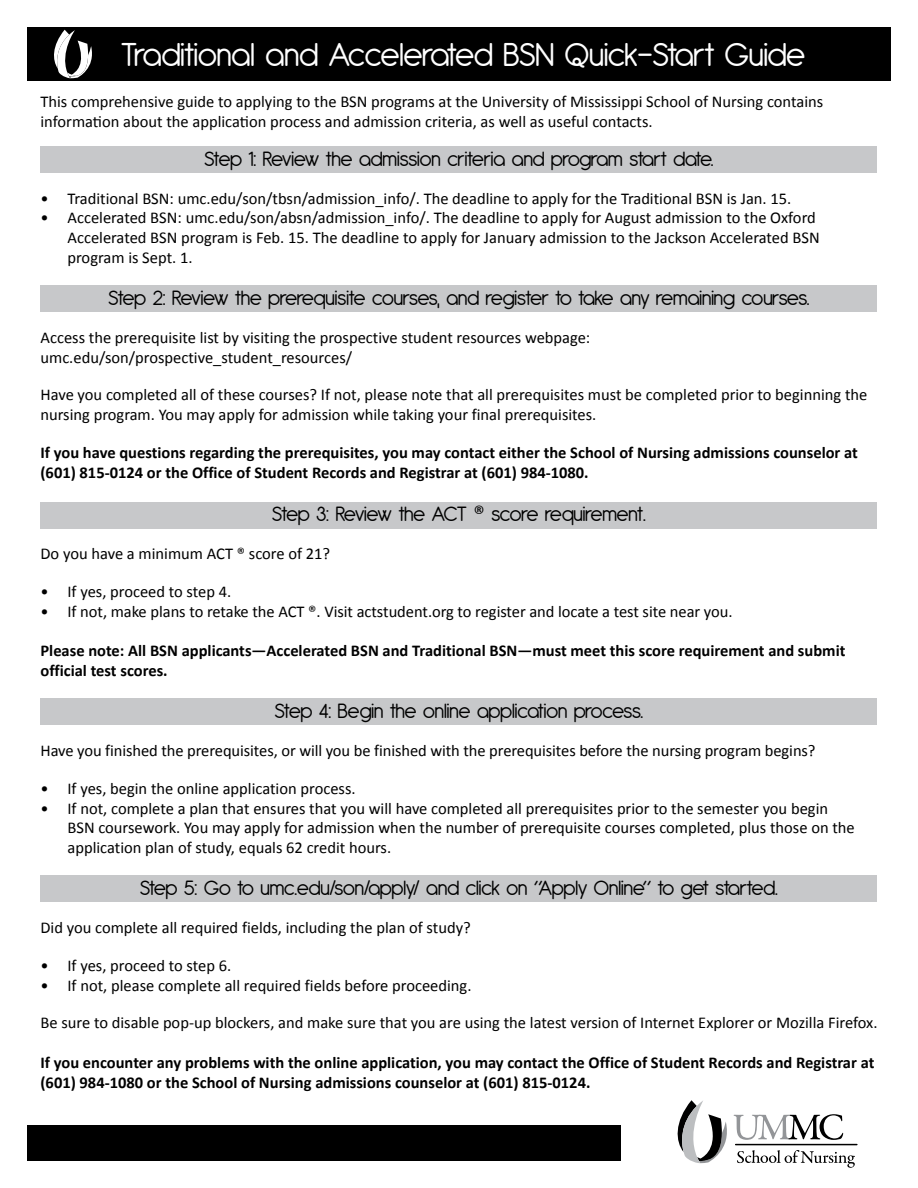
<style>
.page{position:relative;width:918px;height:1188px;background:#fff}
.page>*{position:absolute;margin:0;border:0;box-sizing:border-box;transform-origin:0 0}
.t1{font:36px "Antipasto";color:#fff}
.t2{font:22.5px "Antipasto";color:#000}
.t3{font:16.5px/19.8px "Calibri";color:#000}
.t4{font:700 16.5px/19.8px "Calibri";color:#000}
.s1{font-family:"Calibri"}
</style>
<div class="page">
<div style="left:27px;top:27px;width:864px;height:54px;background:#000"></div>
<div style="left:27px;top:1126px;width:594px;height:35px;background:#000"></div>
<svg style="left:54px;top:30px;width:38px;height:49px"></svg>
<hr style="left:736px;top:1144px;width:121px;height:1px;background:#000">
<svg style="left:678px;top:1100px;width:177px;height:68px"></svg>
<div style="left:40px;top:698px;width:838px;height:27px;background:#c7c8ca"></div>
<div style="left:40px;top:146px;width:838px;height:27px;background:#c7c8ca"></div>
<div style="left:40px;top:285px;width:838px;height:27px;background:#c7c8ca"></div>
<div style="left:40px;top:502px;width:838px;height:27px;background:#c7c8ca"></div>
<div style="left:40px;top:875px;width:838px;height:27px;background:#c7c8ca"></div>
<h1 class="t1" style="left:122px;top:34px;width:685px">Traditional and Accelerated BSN Quick-Start Guide</h1>
<p class="t3" style="left:40px;top:92px;width:784px">This comprehensive guide to applying to the BSN programs at the University of Mississippi School of Nursing contains information about the application process and admission criteria, as well as useful contacts.</p>
<h2 class="t2" style="left:204px;top:146px;width:511px">Step 1: Review the admission criteria and program start date.</h2>
<p class="t3" style="left:40px;top:188px;width:752px">• Traditional BSN: umc.edu/son/tbsn/admission_info/. The deadline to apply for the Traditional BSN is Jan. 15.</p>
<p class="t3" style="left:67px;top:208px;width:754px;text-indent:-27px">• Accelerated BSN: umc.edu/son/absn/admission_info/. The deadline to apply for August admission to the Oxford<br>Accelerated BSN program is Feb. 15. The deadline to apply for January admission to the Jackson Accelerated BSN program is Sept. 1.</p>
<h2 class="t2" style="left:109px;top:285px;width:702px">Step 2: Review the prerequisite courses, and register to take any remaining courses.</h2>
<p class="t3" style="left:40px;top:328px;width:551px">Access the prerequisite list by visiting the prospective student resources webpage: umc.edu/son/prospective_student_resources/</p>
<p class="t3" style="left:40px;top:385px;width:828px">Have you completed all of these courses? If not, please note that all prerequisites must be completed prior to beginning the nursing program. You may apply for admission while taking your final prerequisites.</p>
<p class="t4" style="left:40px;top:443px;width:819px">If you have questions regarding the prerequisites, you may contact either the School of Nursing admissions counselor at (601) 815-0124 or the Office of Student Records and Registrar at (601) 984-1080.</p>
<h2 class="t2" style="left:272px;top:501px;width:375px">Step 3: Review the ACT <span class="s1">®</span> score requirement.</h2>
<p class="t3" style="left:40px;top:544px;width:291px">Do you have a minimum ACT ® score of 21?</p>
<p class="t3" style="left:40px;top:582px;width:192px">• If yes, proceed to step 4.</p>
<p class="t3" style="left:40px;top:601px;width:694px">• If not, make plans to retake the ACT ®. Visit actstudent.org to register and locate a test site near you.</p>
<p class="t4" style="left:40px;top:641px;width:806px">Please note: All BSN applicants—Accelerated BSN and Traditional BSN—must meet this score requirement and submit official test scores.</p>
<h2 class="t2" style="left:275px;top:698px;width:370px">Step 4: Begin the online application process.</h2>
<p class="t3" style="left:40px;top:741px;width:777px">Have you finished the prerequisites, or will you be finished with the prerequisites before the nursing program begins?</p>
<p class="t3" style="left:40px;top:778px;width:317px">• If yes, begin the online application process.</p>
<p class="t3" style="left:67px;top:798px;width:789px;text-indent:-27px">• If not, complete a plan that ensures that you will have completed all prerequisites prior to the semester you begin<br>BSN coursework. You may apply for admission when the number of prerequisite courses completed, plus those on the application plan of study, equals 62 credit hours.</p>
<h2 class="t2" style="left:140px;top:875px;width:639px">Step 5: Go to umc.edu/son/apply/ and click on “Apply Online” to get started.</h2>
<p class="t3" style="left:40px;top:918px;width:432px">Did you complete all required fields, including the plan of study?</p>
<p class="t3" style="left:40px;top:955px;width:192px">• If yes, proceed to step 6.</p>
<p class="t3" style="left:40px;top:975px;width:432px">• If not, please complete all required fields before proceeding.</p>
<p class="t3" style="left:40px;top:1013px;width:839px">Be sure to disable pop-up blockers, and make sure that you are using the latest version of Internet Explorer or Mozilla Firefox.</p>
<p class="t4" style="left:40px;top:1053px;width:835px">If you encounter any problems with the online application, you may contact the Office of Student Records and Registrar at (601) 984-1080 or the School of Nursing admissions counselor at (601) 815-0124.</p>
</div>
